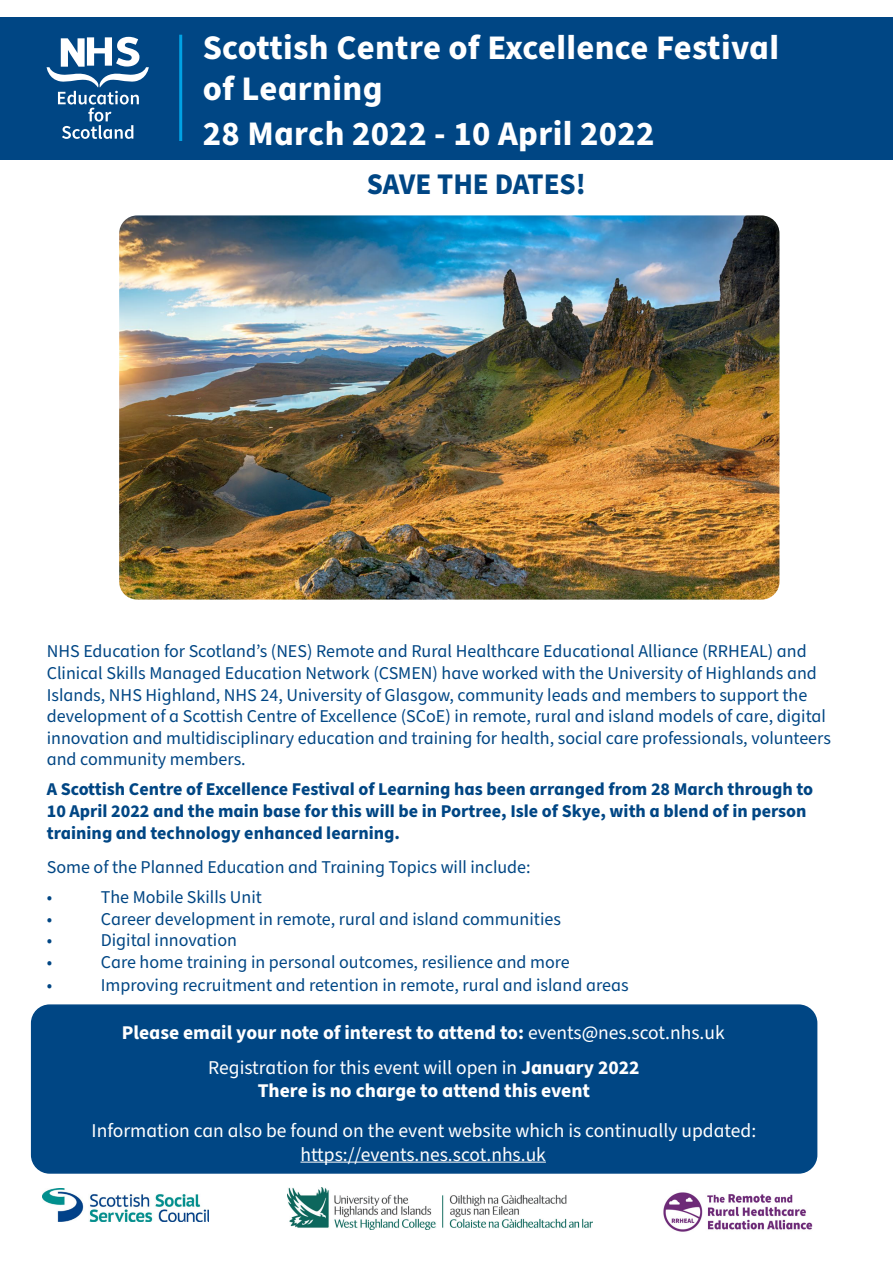
<style>
.page{position:relative;width:893px;height:1263px;background:#fff}
.page>*{position:absolute;margin:0;border:0;box-sizing:border-box;transform-origin:0 0}
.MAIN_HEADING{font:700 34.5px/41.4px "Source Sans Pro";letter-spacing:.01em;color:#fff}
.t1{font:700 30px "Source Sans Pro";color:#004684}
.t2{font:19.5px/23.4px "Source Sans Pro";color:#fff;text-align:center}
.t3{font:700 19.5px "Source Sans Pro";color:#fff}
.t4{font:18px/21.6px "Source Sans Pro";color:#004684}
.t5{font:700 18px/21.6px "Source Sans Pro";color:#004684}
.s1{font-size:19.5px;color:#fff}
.s2{font-weight:700;font-size:19.5px;color:#fff}
.s3{font-weight:400}
.s4{font-weight:700}
</style>
<div class="page">
<img style="left:119px;top:215px;width:660px;height:385px">
<div style="left:0;top:18px;width:893px;height:142px;background:#004684"></div>
<hr style="left:179px;top:35px;width:3px;height:106px;background:#00a2e4">
<svg style="left:47px;top:37px;width:102px;height:102px"></svg>
<div style="left:32px;top:1005px;width:785px;height:168px;background:#004684;border-radius:18px"></div>
<hr style="left:300px;top:1161px;width:246px;height:1px;background:#fff">
<div style="left:31px;top:1004px;width:786px;height:170px;border:2px solid #004684;border-radius:18px"></div>
<img style="left:43px;top:1188px;width:165px;height:33px">
<img style="left:287px;top:1187px;width:305px;height:42px">
<img style="left:663px;top:1192px;width:150px;height:40px">
<p class="MAIN_HEADING" style="left:203px;top:27px;width:578px">Scottish Centre of Excellence Festival of Learning</p>
<p class="MAIN_HEADING" style="left:203px;top:114px;width:453px">28 March 2022 - 10 April 2022</p>
<p class="t1" style="left:367px;top:163px;width:221px">SAVE THE DATES!</p>
<p class="t4" style="left:47px;top:641px;width:786px">NHS Education for Scotland’s (NES) Remote and Rural Healthcare Educational Alliance (RRHEAL) and Clinical Skills Managed Education Network (CSMEN) have worked with the University of Highlands and Islands, NHS Highland, NHS 24, University of Glasgow, community leads and members to support the development of a Scottish Centre of Excellence (SCoE) in remote, rural and island models of care, digital innovation and multidisciplinary education and training for health, social care professionals, volunteers and community members.</p>
<p class="t5" style="left:47px;top:779px;width:768px">A Scottish Centre of Excellence Festival of Learning has been arranged from 28 March through to<br>10 April 2022 and the main base for this will be in Portree, Isle of Skye, with a blend of in person training and technology enhanced learning.</p>
<p class="t4" style="left:47px;top:857px;width:485px">Some of the Planned Education and Training Topics will include:</p>
<p class="t4" style="left:47px;top:887px;width:7px">•</p>
<p class="t4" style="left:101px;top:887px;width:163px">The Mobile Skills Unit</p>
<p class="t4" style="left:47px;top:908px;width:7px">•</p>
<p class="t4" style="left:101px;top:908px;width:462px">Career development in remote, rural and island communities</p>
<p class="t4" style="left:47px;top:930px;width:7px">•</p>
<p class="t4" style="left:101px;top:930px;width:138px">Digital innovation</p>
<p class="t4" style="left:47px;top:952px;width:7px">•</p>
<p class="t4" style="left:101px;top:952px;width:471px">Care home training in personal outcomes, resilience and more</p>
<p class="t4" style="left:47px;top:975px;width:7px">•</p>
<p class="t4" style="left:101px;top:975px;width:677px">Improving recruitment and retention in remote, rural and island areas<span class="s1">n in</span> <span class="s2">January 2022</span></p>
<p class="t3" style="left:122px;top:1019px;width:604px">Please email your note of interest to attend to: <span class="s3">events@nes.scot.nhs.uk</span></p>
<p class="t2" style="left:208px;top:1056px;width:433px">Registration for this event will open in <span class="s4">January 2022</span></p>
<p class="t3" style="left:258px;top:1077px;width:334px">There is no charge to attend this event</p>
<p class="t2" style="left:92px;top:1120px;width:666px">Information can also be found on the event website which is continually updated: https://events.nes.scot.nhs.uk</p>
</div>
